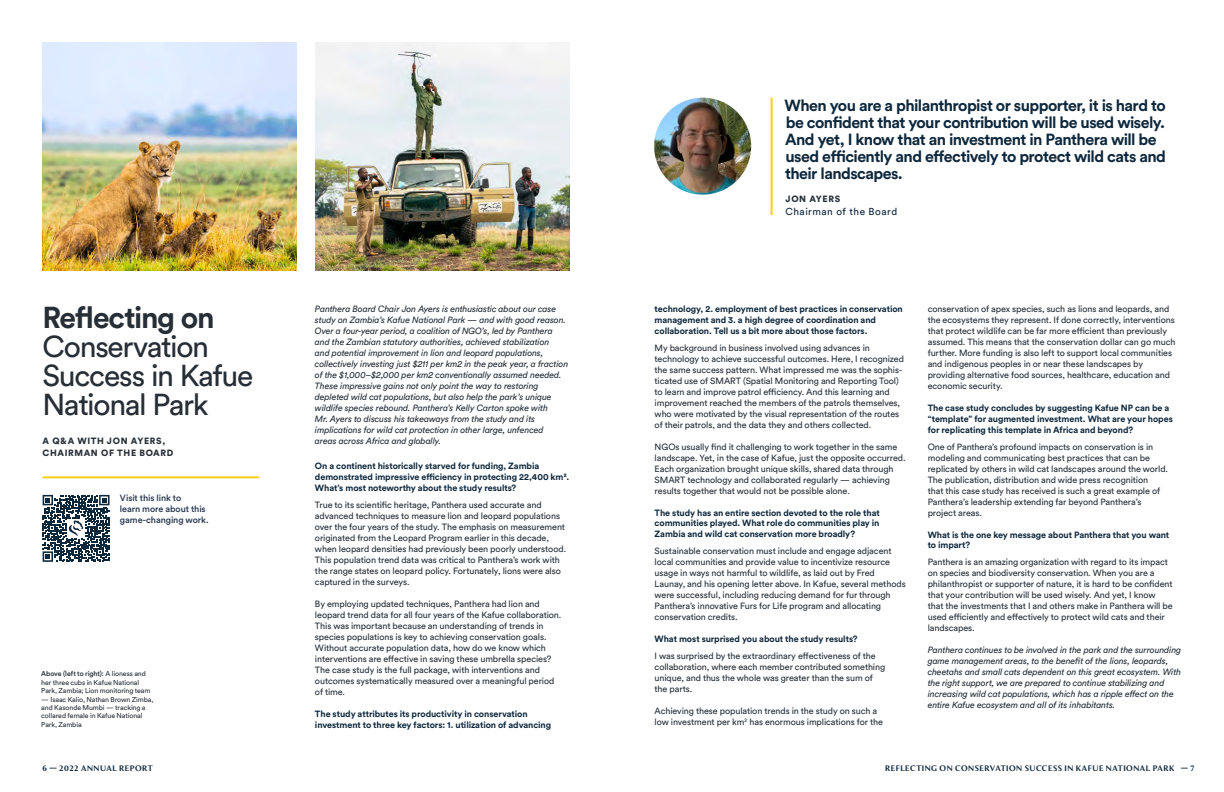
<style>
.page{position:relative;width:1224px;height:792px;background:#fff}
.page>*{position:absolute;margin:0;border:0;box-sizing:border-box;transform-origin:0 0}
.t1{font:30px/29px "Circular Std";letter-spacing:-.045em;color:#272e36}
.t2{font:700 30px "Circular Std";letter-spacing:-.04em;color:#272e36}
.t3{font:700 16px/17px "Circular Std";letter-spacing:-.035em;color:#0d273c}
.t4{font:10px "Circular Std";letter-spacing:.05em;color:#0d273c}
.t5{font:9px/11px "Circular Std";letter-spacing:-.01em;color:#272e36}
.t6{font:italic 9px/11px "Circular Std";letter-spacing:-.015em;color:#272e36}
.t7{font:700 9px/10.8px "Circular Std";letter-spacing:-.01em;color:#0d273c}
.t8{font:500 9px/11px "Circular Std";letter-spacing:-.01em;color:#283851}
.t9{font:900 9px/12px "Circular Std";letter-spacing:.07em;color:#272e36}
.t10{font:800 8px "Exemplar Pro";letter-spacing:.065em;color:#0d273c}
.t11{font:7px/8.4px "Circular Std";letter-spacing:-.01em;color:#272e36}
.s1{font-weight:500}
</style>
<div class="page">
<img style="left:654px;top:98px;width:97px;height:97px;border-radius:49px">
<img style="left:315px;top:43px;width:254px;height:227px">
<img style="left:42px;top:43px;width:255px;height:227px">
<hr style="left:771px;top:98px;width:2px;height:117px;background:#ffcf16">
<svg style="left:43px;top:495px;width:67px;height:67px"></svg>
<hr style="left:43px;top:476px;width:216px;height:2px;background:#ffcf16">
<h1 class="t2" style="left:42px;top:298px;width:174px">Reflecting on</h1>
<h1 class="t1" style="left:42px;top:332px;width:213px">Conservation<br>Success in Kafue<br>National Park</h1>
<p class="t9" style="left:43px;top:435px;width:132px">A Q&amp;A WITH JON AYERS,<br>CHAIRMAN OF THE BOARD</p>
<p class="t8" style="left:120px;top:492px;width:90px">Visit this link to<br>learn more about this game-changing work.</p>
<p class="t11" style="left:41px;top:670px;width:111px"><span class="s1">Above (left to right):</span> A lioness and her three cubs in Kafue National<br>Park, Zambia; Lion monitoring team</p>
<p class="t11" style="left:41px;top:695px;width:114px">— Isaac Kalio, Nathan Brown Zimba, and Kasonde Mumbi — tracking a collared female in Kafue National<br>Park, Zambia</p>
<p class="t10" style="left:43px;top:763px;width:112px">6 — 2022 ANNUAL REPORT</p>
<p class="t6" style="left:315px;top:304px;width:255px">Panthera Board Chair Jon Ayers is enthusiastic about our case study on Zambia’s Kafue National Park — and with good reason.<br>Over a four-year period, a coalition of NGO’s, led by Panthera and the Zambian statutory authorities, achieved stabilization<br>and potential improvement in lion and leopard populations, collectively investing just $211 per km2 in the peak year, a fraction of the $1,000–$2,000 per km2 conventionally assumed needed.<br>These impressive gains not only point the way to restoring depleted wild cat populations, but also help the park’s unique wildlife species rebound. Panthera’s Kelly Carton spoke with<br>Mr. Ayers to discuss his takeaways from the study and its implications for wild cat protection in other large, unfenced<br>areas across Africa and globally.</p>
<p class="t7" style="left:315px;top:461px;width:256px">On a continent historically starved for funding, Zambia demonstrated impressive efficiency in protecting 22,400 km².<br>What’s most noteworthy about the study results?</p>
<p class="t5" style="left:315px;top:499px;width:253px">True to its scientific heritage, Panthera used accurate and advanced techniques to measure lion and leopard populations over the four years of the study. The emphasis on measurement originated from the Leopard Program earlier in this decade, when leopard densities had previously been poorly understood.<br>This population trend data was critical to Panthera’s work with the range states on leopard policy. Fortunately, lions were also captured in the surveys.</p>
<p class="t5" style="left:315px;top:598px;width:248px">By employing updated techniques, Panthera had lion and leopard trend data for all four years of the Kafue collaboration.<br>This was important because an understanding of trends in species populations is key to achieving conservation goals.<br>Without accurate population data, how do we know which interventions are effective in saving these umbrella species?<br>The case study is the full package, with interventions and outcomes systematically measured over a meaningful period of time.</p>
<p class="t7" style="left:315px;top:708px;width:238px">The study attributes its productivity in conservation investment to three key factors: 1. utilization of advancing</p>
<p class="t3" style="left:785px;top:96px;width:383px">When you are a philanthropist or supporter, it is hard to be confident that your contribution will be used wisely.<br>And yet, I know that an investment in Panthera will be used efficiently and effectively to protect wild cats and their landscapes.</p>
<p class="t9" style="left:786px;top:193px;width:56px">JON AYERS</p>
<p class="t4" style="left:786px;top:205px;width:113px">Chairman of the Board</p>
<p class="t7" style="left:655px;top:304px;width:250px">technology, 2. employment of best practices in conservation management and 3. a high degree of coordination and collaboration. Tell us a bit more about those factors.</p>
<p class="t5" style="left:655px;top:342px;width:251px">My background in business involved using advances in technology to achieve successful outcomes. Here, I recognized the same success pattern. What impressed me was the sophis&shy;ticated use of SMART (Spatial Monitoring and Reporting Tool) to learn and improve patrol efficiency. And this learning and improvement reached the members of the patrols themselves, who were motivated by the visual representation of the routes of their patrols, and the data they and others collected.</p>
<p class="t5" style="left:655px;top:441px;width:252px">NGOs usually find it challenging to work together in the same landscape. Yet, in the case of Kafue, just the opposite occurred.<br>Each organization brought unique skills, shared data through SMART technology and collaborated regularly — achieving results together that would not be possible alone.</p>
<p class="t7" style="left:655px;top:507px;width:227px;text-align:justify">The study has an entire section devoted to the role that communities played. What role do communities play in Zambia and wild cat conservation more broadly?</p>
<p class="t5" style="left:655px;top:545px;width:253px">Sustainable conservation must include and engage adjacent local communities and provide value to incentivize resource usage in ways not harmful to wildlife, as laid out by Fred Launay, and his opening letter above. In Kafue, several methods were successful, including reducing demand for fur through Panthera’s innovative Furs for Life program and allocating conservation credits.</p>
<p class="t7" style="left:655px;top:633px;width:205px">What most surprised you about the study results?</p>
<p class="t5" style="left:655px;top:650px;width:232px">I was surprised by the extraordinary effectiveness of the collaboration, where each member contributed something unique, and thus the whole was greater than the sum of the parts.</p>
<p class="t5" style="left:655px;top:705px;width:230px">Achieving these population trends in the study on such a low investment per km<sup>2</sup> has enormous implications for the</p>
<p class="t5" style="left:928px;top:304px;width:249px">conservation of apex species, such as lions and leopards, and the ecosystems they represent. If done correctly, interventions that protect wildlife can be far more efficient than previously assumed. This means that the conservation dollar can go much further. More funding is also left to support local communities and indigenous peoples in or near these landscapes by providing alternative food sources, healthcare, education and economic security.</p>
<p class="t7" style="left:928px;top:402px;width:247px">The case study concludes by suggesting Kafue NP can be a “template” for augmented investment. What are your hopes for replicating this template in Africa and beyond?</p>
<p class="t5" style="left:928px;top:441px;width:242px">One of Panthera’s profound impacts on conservation is in modeling and communicating best practices that can be replicated by others in wild cat landscapes around the world.<br>The publication, distribution and wide press recognition<br>that this case study has received is such a great example of Panthera’s leadership extending far beyond Panthera’s project areas.</p>
<p class="t7" style="left:928px;top:529px;width:243px">What is the one key message about Panthera that you want to impart?</p>
<p class="t5" style="left:928px;top:557px;width:247px">Panthera is an amazing organization with regard to its impact on species and biodiversity conservation. When you are a philanthropist or supporter of nature, it is hard to be confident that your contribution will be used wisely. And yet, I know that the investments that I and others make in Panthera will be used efficiently and effectively to protect wild cats and their landscapes.</p>
<p class="t6" style="left:928px;top:645px;width:255px">Panthera continues to be involved in the park and the surrounding game management areas, to the benefit of the lions, leopards, cheetahs and small cats dependent on this great ecosystem. With the right support, we are prepared to continue stabilizing and increasing wild cat populations, which has a ripple effect on the entire Kafue ecosystem and all of its inhabitants.</p>
<p class="t10" style="left:885px;top:763px;width:311px">REFLECTING ON CONSERVATION SUCCESS IN KAFUE NATIONAL PARK — 7</p>
</div>
